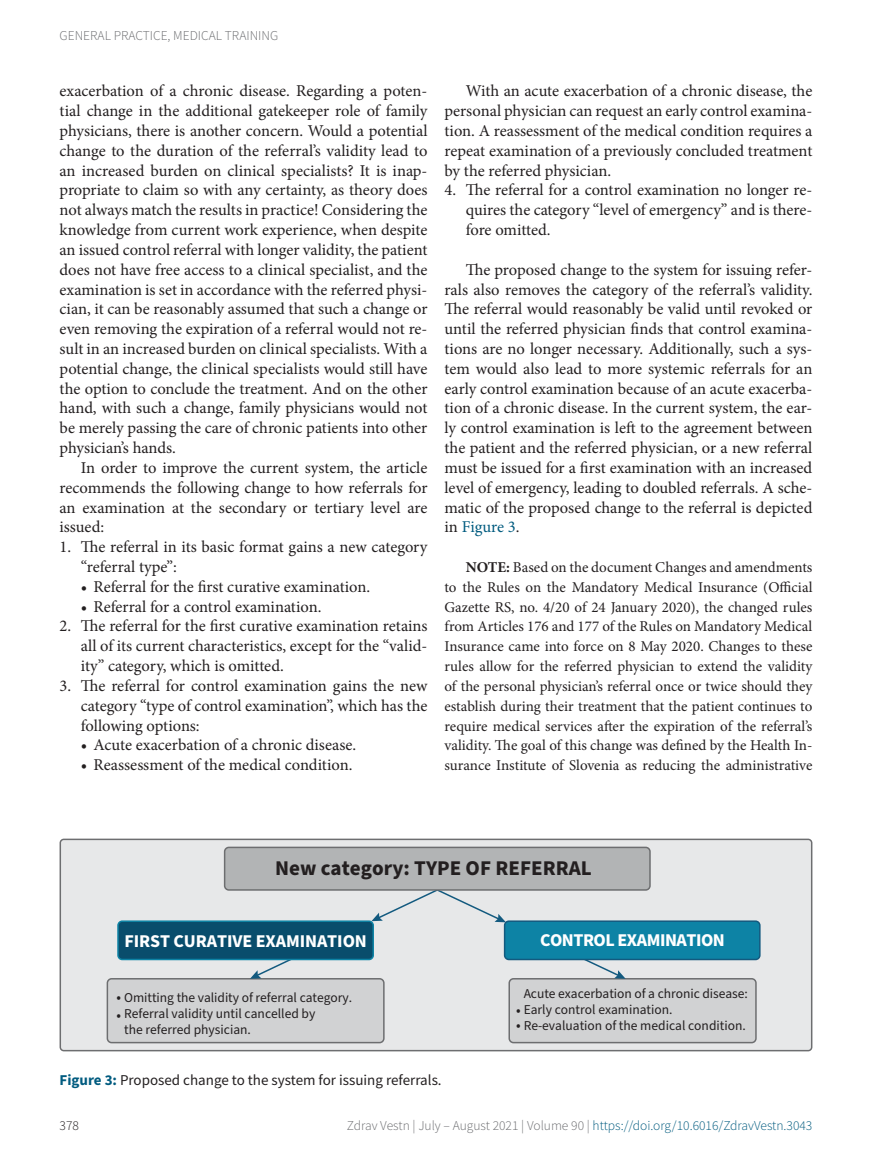
<style>
.page{position:relative;width:872px;height:1166px;background:#fff}
.page>*{position:absolute;margin:0;border:0;box-sizing:border-box;transform-origin:0 0}
.t1{font:700 21px "Source Sans Pro";color:#231f20}
.t2{font:700 18px "Source Sans Pro";letter-spacing:-.005em;color:#fff}
.t3{font:700 18px "Source Sans Pro";letter-spacing:-.025em;color:#fff}
.t4{font:16.5px/19.8px "Minion Pro";color:#231f20;text-align:justify}
.t5{font:15.15px/18.1px "Source Sans Pro";color:#231f20}
.t6{font:15px/19.8px "Minion Pro";letter-spacing:-.005em;color:#231f20;text-align:justify}
.t7{font:15px "Source Sans Pro";color:#231f20}
.t8{font:13.5px/16.2px "Source Sans Pro";color:#231f20}
.t9{font:300 13.5px "Source Sans Pro";color:#005b7f}
.t10{font:300 13.5px "Source Sans Pro";color:#6c6d70}
.t11{font:300 13.5px "Source Sans Pro";color:#231f20}
.s1{color:#005b7f}
.s2{font-weight:700}
.s3{font-weight:700;color:#005b7f}
.s4{color:#6c6d70}
</style>
<div class="page">
<svg style="left:60px;top:838px;width:752px;height:213px;background:#e0e2e3"></svg>
<div style="left:107px;top:978px;width:277px;height:64px;background:#d1d2d3;border-radius:4px"></div>
<div style="left:107px;top:977px;width:277px;height:66px;border:2px solid #6d6e70;border-radius:4px"></div>
<div style="left:509px;top:978px;width:247px;height:64px;background:#d1d2d3;border-radius:4px"></div>
<div style="left:508px;top:977px;width:248px;height:66px;border:2px solid #6d6e70;border-radius:4px"></div>
<svg style="left:250px;top:959px;width:106px;height:19px;background:#cfdbe0"></svg>
<div style="left:504px;top:920px;width:256px;height:39px;background:#0d83a5;border-radius:4px"></div>
<div style="left:504px;top:920px;width:256px;height:39px;border:2px solid #135a7f;border-radius:4px"></div>
<div style="left:118px;top:920px;width:255px;height:39px;background:#094d6c;border-radius:4px"></div>
<div style="left:117px;top:920px;width:257px;height:39px;border:2px solid #0d83a5;border-radius:4px"></div>
<svg style="left:371px;top:890px;width:254px;height:88px"></svg>
<div style="left:225px;top:847px;width:425px;height:42px;background:#b2b4b5;border-radius:4px"></div>
<div style="left:224px;top:846px;width:426px;height:44px;border:2px solid #6d6e70;border-radius:4px"></div>
<p class="t10" style="left:60px;top:27px;width:220px">GENERAL PRACTICE, MEDICAL TRAINING</p>
<p class="t4" style="left:60px;top:81px;width:369px">exacerbation of a chronic disease. Regarding a poten&shy;tial change in the additional gatekeeper role of family physicians, there is another concern. Would a potential change to the duration of the referral’s validity lead to an increased burden on clinical specialists? It is inap&shy;propriate to claim so with any certainty, as theory does not always match the results in practice! Considering the knowledge from current work experience, when despite an issued control referral with longer validity, the patient does not have free access to a clinical specialist, and the examination is set in accordance with the referred physi&shy;cian, it can be reasonably assumed that such a change or even removing the expiration of a referral would not re&shy;sult in an increased burden on clinical specialists. With a potential change, the clinical specialists would still have the option to conclude the treatment. And on the other hand, with such a change, family physicians would not be merely passing the care of chronic patients into other physician’s hands.</p>
<p class="t4" style="left:60px;top:457px;width:369px;text-indent:21px">In order to improve the current system, the article recommends the following change to how referrals for an examination at the secondary or tertiary level are issued:</p>
<p class="t4" style="left:81px;top:537px;width:348px;text-indent:-21px">1. The referral in its basic format gains a new category “referral type”:</p>
<p class="t4" style="left:81px;top:576px;width:291px">• Referral for the first curative examination.</p>
<p class="t4" style="left:81px;top:596px;width:242px">• Referral for a control examination.</p>
<p class="t4" style="left:81px;top:616px;width:348px;text-indent:-21px">2. The referral for the first curative examination retains all of its current characteristics, except for the “valid&shy;ity” category, which is omitted.</p>
<p class="t4" style="left:81px;top:675px;width:348px;text-indent:-21px">3. The referral for control examination gains the new category “type of control examination”, which has the following options:</p>
<p class="t4" style="left:81px;top:735px;width:277px">• Acute exacerbation of a chronic disease.</p>
<p class="t4" style="left:81px;top:754px;width:273px">• Reassessment of the medical condition.</p>
<p class="t4" style="left:444px;top:81px;width:369px;text-indent:21px">With an acute exacerbation of a chronic disease, the personal physician can request an early control examina&shy;tion. A reassessment of the medical condition requires a repeat examination of a previously concluded treatment by the referred physician.</p>
<p class="t4" style="left:466px;top:180px;width:348px;text-indent:-21px">4. The referral for a control examination no longer re&shy;quires the category “level of emergency” and is there&shy;fore omitted.</p>
<p class="t4" style="left:444px;top:259px;width:369px;text-indent:21px">The proposed change to the system for issuing refer&shy;rals also removes the category of the referral’s validity.<br>The referral would reasonably be valid until revoked or until the referred physician finds that control examina&shy;tions are no longer necessary. Additionally, such a sys&shy;tem would also lead to more systemic referrals for an early control examination because of an acute exacerba&shy;tion of a chronic disease. In the current system, the ear&shy;ly control examination is left to the agreement between the patient and the referred physician, or a new referral must be issued for a first examination with an increased level of emergency, leading to doubled referrals. A sche&shy;matic of the proposed change to the referral is depicted in <span class="s1">Figure 3</span>.</p>
<p class="t6" style="left:444px;top:557px;width:369px;text-indent:21px"><span class="s2">NOTE:</span> Based on the document Changes and amendments to the Rules on the Mandatory Medical Insurance (Official Gazette RS, no. 4/20 of 24 January 2020), the changed rules from Articles 176 and 177 of the Rules on Mandatory Medical Insurance came into force on 8 May 2020. Changes to these rules allow for the referred physician to extend the validity of the personal physician’s referral once or twice should they establish during their treatment that the patient continues to require medical services after the expiration of the referral’s validity. The goal of this change was defined by the Health In&shy;surance Institute of Slovenia as reducing the administrative</p>
<p class="t1" style="left:275px;top:853px;width:318px">New category: TYPE OF REFERRAL</p>
<p class="t2" style="left:124px;top:928px;width:244px">FIRST CURATIVE EXAMINATION</p>
<p class="t3" style="left:540px;top:928px;width:186px">CONTROL EXAMINATION</p>
<p class="t5" style="left:117px;top:988px;width:6px">• •</p>
<p class="t8" style="left:124px;top:990px;width:229px">Omitting the validity of referral category.<br>Referral validity until cancelled by<br>the referred physician.</p>
<p class="t7" style="left:60px;top:1069px;width:384px"><span class="s3">Figure 3:</span> Proposed change to the system for issuing referrals.</p>
<p class="t8" style="left:523px;top:986px;width:226px">Acute exacerbation of a chronic disease:<br>Early control examination.<br>Re-evaluation of the medical condition.</p>
<p class="t5" style="left:516px;top:1003px;width:6px;line-height:15.1px">• •</p>
<p class="t11" style="left:60px;top:1116px;width:21px">378</p>
<p class="t9" style="left:347px;top:1116px;width:467px"><span class="s4">Zdrav Vestn | July – August 2021 | Volume 90 |</span> https://doi.org/10.6016/ZdravVestn.3043</p>
</div>
